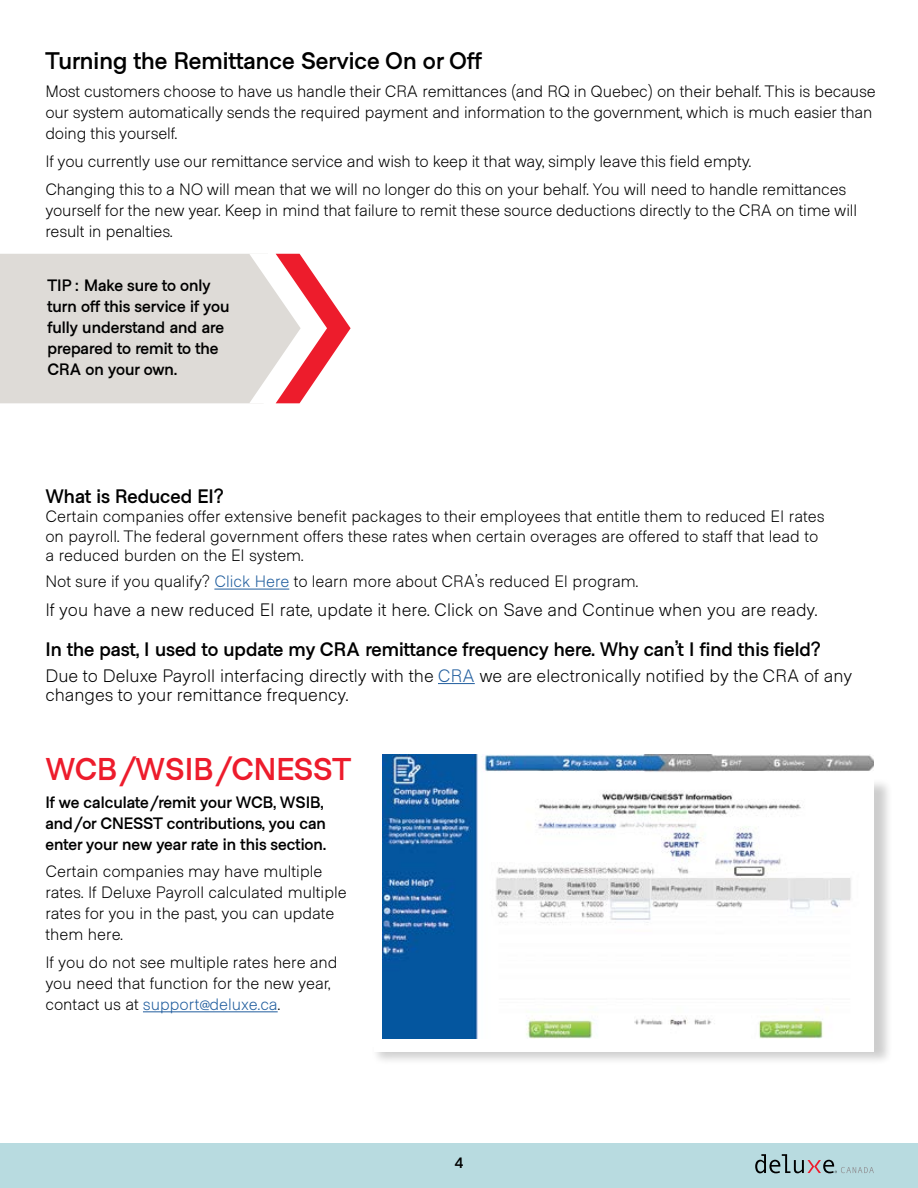
<style>
.page{position:relative;width:918px;height:1188px;background:#fff}
.page>*{position:absolute;margin:0;border:0;box-sizing:border-box;transform-origin:0 0}
.t1{font:700 31.5px "Metro Sans";color:#ed1c2c}
.t2{font:700 24px "Metro Sans";color:#000}
.t3{font:700 19.5px "Metro Sans";color:#000}
.t4{font:300 18px/19.5px "Metro Sans";color:#000}
.t5{font:300 16.5px/21px "Metro Sans";letter-spacing:-.01em;color:#000}
.t6{font:700 16.5px/21px "Metro Sans";color:#000}
.t7{font:700 15px "Metro Sans";color:#000}
.s1{color:#215e9e}
</style>
<div class="page">
<div style="left:0;top:254px;width:249px;height:149px;background:#dedbd7"></div>
<svg style="left:249px;top:254px;width:102px;height:149px"></svg>
<div style="left:371px;top:778px;width:522px;height:288px;background:#000;opacity:.2"></div>
<hr style="left:214px;top:589px;width:75px;height:1px;background:#215e9e">
<hr style="left:438px;top:683px;width:37px;height:1px;background:#215e9e">
<hr style="left:143px;top:1011px;width:135px;height:1px;background:#215e9e">
<div style="left:375px;top:755px;width:499px;height:297px;background:#fff"></div>
<img style="left:382px;top:755px;width:492px;height:284px">
<div style="left:0;top:1144px;width:918px;height:44px;background:#b8dbe0"></div>
<svg style="left:755px;top:1154px;width:119px;height:19px"></svg>
<h2 class="t2" style="left:45px;top:47px;width:438px">Turning the Remittance Service On or Off</h2>
<p class="t5" style="left:45px;top:82px;width:832px">Most customers choose to have us handle their CRA remittances (and RQ in Quebec) on their behalf. This is because our system automatically sends the required payment and information to the government, which is much easier than doing this yourself.</p>
<p class="t5" style="left:45px;top:148px;width:803px;line-height:27.8px">If you currently use our remittance service and wish to keep it that way, simply leave this field empty.<br>Changing this to a NO will mean that we will no longer do this on your behalf. You will need to handle remittances</p>
<p class="t5" style="left:45px;top:200px;width:813px">yourself for the new year. Keep in mind that failure to remit these source deductions directly to the CRA on time will result in penalties.</p>
<p class="t6" style="left:47px;top:275px;width:184px">TIP : Make sure to only turn off this service if you fully understand and are prepared to remit to the<br>CRA on your own.</p>
<p class="t3" style="left:45px;top:484px;width:181px">What is Reduced EI?</p>
<p class="t5" style="left:45px;top:507px;width:781px;line-height:19.5px">Certain companies offer extensive benefit packages to their employees that entitle them to reduced EI rates on payroll. The federal government offers these rates when certain overages are offered to staff that lead to a reduced burden on the EI system.</p>
<p class="t5" style="left:45px;top:572px;width:595px">Not sure if you qualify? <span class="s1">Click Here</span> to learn more about CRA’s reduced EI program.</p>
<p class="t4" style="left:45px;top:600px;width:774px">If you have a new reduced EI rate, update it here. Click on Save and Continue when you are ready.</p>
<p class="t3" style="left:45px;top:637px;width:778px">In the past, I used to update my CRA remittance frequency here. Why can’t I find this field?</p>
<p class="t4" style="left:45px;top:666px;width:809px">Due to Deluxe Payroll interfacing directly with the <span class="s1">CRA</span> we are electronically notified by the CRA of any changes to your remittance frequency.</p>
<h1 class="t1" style="left:45px;top:751px;width:307px">WCB/WSIB/CNESST</h1>
<p class="t6" style="left:45px;top:792px;width:282px">If we calculate/remit your WCB, WSIB, and/or CNESST contributions, you can enter your new year rate in this section.</p>
<p class="t5" style="left:45px;top:862px;width:303px">Certain companies may have multiple rates. If Deluxe Payroll calculated multiple rates for you in the past, you can update them here.</p>
<p class="t5" style="left:45px;top:953px;width:294px">If you do not see multiple rates here and you need that function for the new year, contact us at <span class="s1">support@deluxe.ca</span>.</p>
<p class="t7" style="left:455px;top:1154px;width:10px">4</p>
</div>
